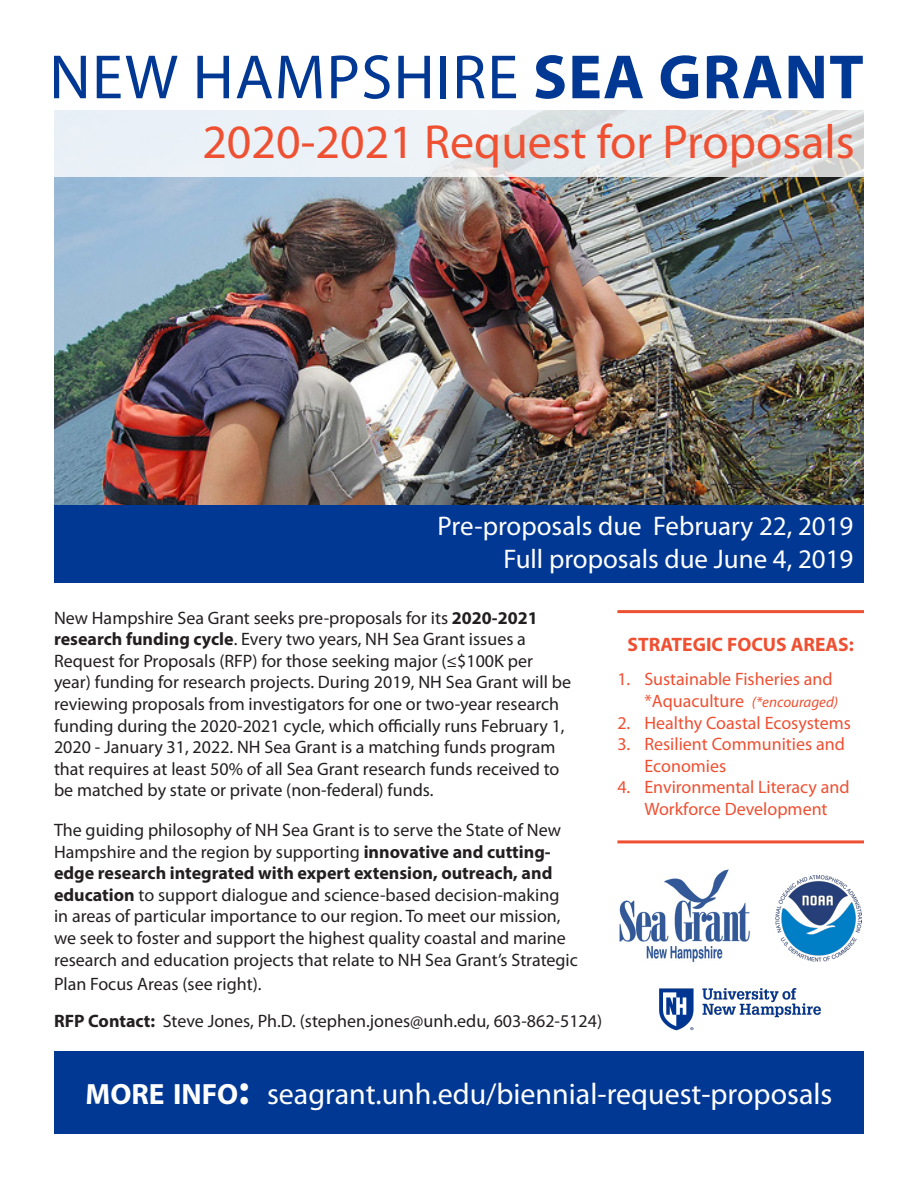
<style>
.page{position:relative;width:918px;height:1188px;background:#fff}
.page>*{position:absolute;margin:0;border:0;box-sizing:border-box;transform-origin:0 0}
.t1{font:63px "Myriad Pro";letter-spacing:.02em;color:#003894}
.t2{font:48px "Myriad Pro";color:#ef5032}
.t3{font:30px "Myriad Pro";color:#fff}
.t4{font:27px "Myriad Pro";color:#fff}
.orange_body_text__ri{font:700 19.5px "Myriad Pro";color:#ef5032}
.body_text{font:18px/21.6px "Myriad Pro";color:#231f20}
.t5{font:18px/21.6px "Myriad Pro";color:#ef5032}
.t6{font:italic 15px "Myriad Pro";color:#ef5032}
.s1{font-weight:700}
.s2{font-style:normal;font-size:18px}
.s3{font-weight:700;font-size:29.4px}
.s4{font-weight:700;font-size:42px}
</style>
<div class="page">
<img style="left:54px;top:176px;width:810px;height:329px">
<svg style="left:54px;top:110px;width:810px;height:66px;background:#e6ebef"></svg>
<div style="left:54px;top:1051px;width:810px;height:83px;background:#003894"></div>
<div style="left:54px;top:505px;width:810px;height:78px;background:#003894"></div>
<hr style="left:617px;top:610px;width:247px;height:3px;background:#ef5032">
<hr style="left:617px;top:840px;width:247px;height:3px;background:#ef5032">
<img style="left:619px;top:869px;width:131px;height:93px">
<img style="left:775px;top:875px;width:86px;height:86px">
<img style="left:660px;top:988px;width:161px;height:43px">
<p class="t1" style="left:49px;top:38px;width:816px">NEW HAMPSHIRE <span class="s1">SEA GRANT</span></p>
<p class="t2" style="left:202px;top:112px;width:654px">2020-2021 Request for Proposals</p>
<p class="t4" style="left:438px;top:510px;width:417px">Pre-proposals due February 22, 2019</p>
<p class="t4" style="left:504px;top:542px;width:352px">Full proposals due June 4, 2019</p>
<p class="body_text" style="left:54px;top:607px;width:519px">New Hampshire Sea Grant seeks pre-proposals for its <span class="s1">2020-2021 research funding cycle</span>. Every two years, NH Sea Grant issues a Request for Proposals (RFP) for those seeking major (≤$100K per year) funding for research projects. During 2019, NH Sea Grant will be reviewing proposals from investigators for one or two-year research funding during the 2020-2021 cycle, which officially runs February 1, 2020 - January 31, 2022. NH Sea Grant is a matching funds program that requires at least 50% of all Sea Grant research funds received to be matched by state or private (non-federal) funds.</p>
<p class="body_text" style="left:54px;top:819px;width:525px">The guiding philosophy of NH Sea Grant is to serve the State of New Hampshire and the region by supporting <span class="s1">innovative and cutting&shy;edge research integrated with expert extension, outreach, and education</span> to support dialogue and science-based decision-making in areas of particular importance to our region. To meet our mission, we seek to foster and support the highest quality coastal and marine research and education projects that relate to NH Sea Grant’s Strategic</p>
<p class="body_text" style="left:54px;top:973px;width:209px">Plan Focus Areas (see right).</p>
<p class="body_text" style="left:54px;top:1010px;width:550px"><span class="s1">RFP Contact:</span> Steve Jones, Ph.D. (stephen.jones@unh.edu, 603-862-5124)</p>
<p class="orange_body_text__ri" style="left:627px;top:632px;width:228px">STRATEGIC FOCUS AREAS:</p>
<p class="t5" style="left:617px;top:668px;width:217px">1. Sustainable Fisheries and</p>
<p class="t6" style="left:644px;top:693px;width:195px"><span class="s2">*Aquaculture</span> (*encouraged)</p>
<p class="t5" style="left:617px;top:711px;width:235px">2. Healthy Coastal Ecosystems</p>
<p class="t5" style="left:644px;top:733px;width:202px;text-indent:-27px">3. Resilient Communities and<br>Economies</p>
<p class="t5" style="left:617px;top:776px;width:234px;text-align:center">4. Environmental Literacy and<br>Workforce Development</p>
<p class="t3" style="left:86px;top:1075px;width:748px"><span class="s3">MORE INFO</span><span class="s4">:</span> seagrant.unh.edu/biennial-request-proposals</p>
</div>
